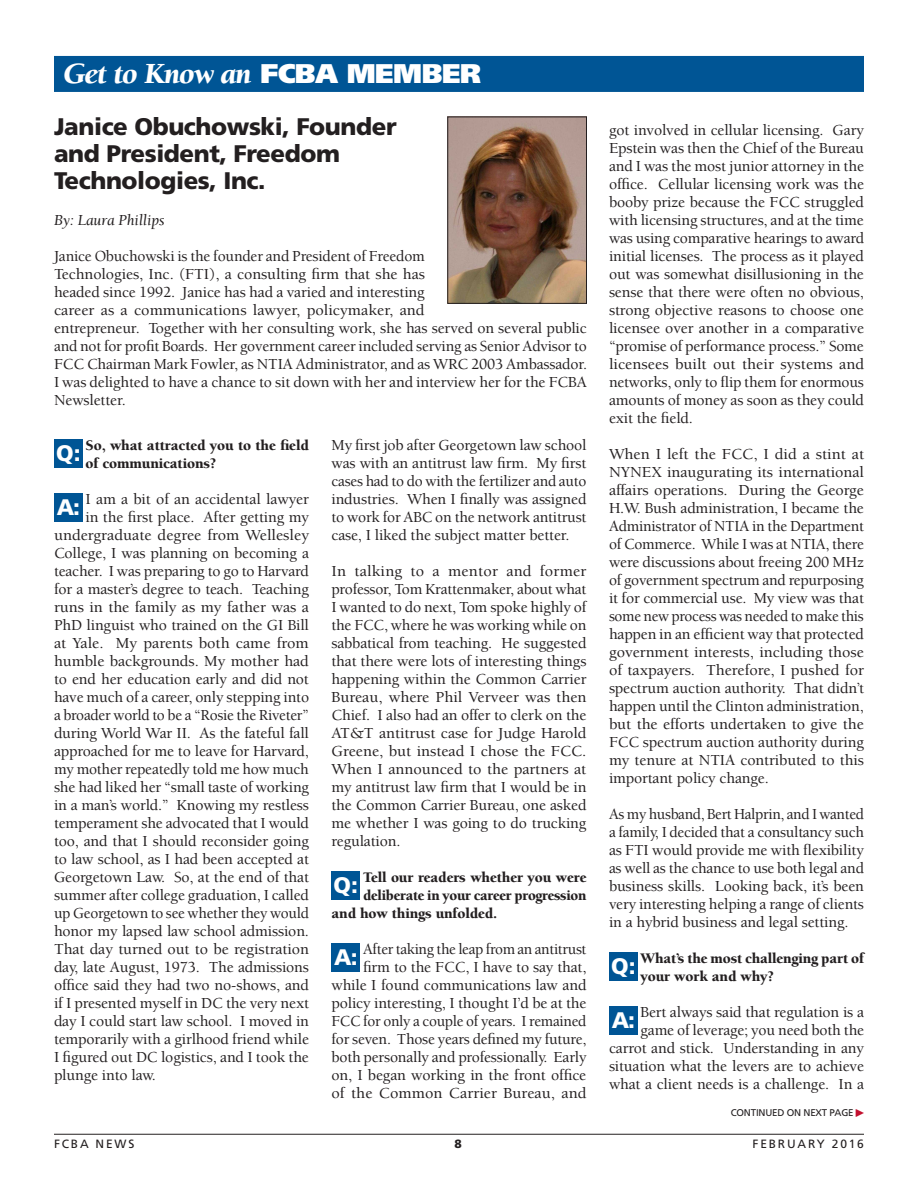
<style>
.page{position:relative;width:918px;height:1188px;background:#fff}
.page>*{position:absolute;margin:0;border:0;box-sizing:border-box;transform-origin:0 0}
.Section_Head{font:italic 900 30px "Berkeley";letter-spacing:-.015em;color:#fff}
.Headline{font:900 24px/27px "Frutiger";letter-spacing:-.015em;color:#231f20}
.t1{font:900 22.5px "Frutiger";color:#fff}
.t2{font:500 15.75px/18px "Berkeley";letter-spacing:-.01em;color:#231f20;text-align:justify}
.t3{font:italic 15.75px "Berkeley";letter-spacing:-.01em;color:#231f20}
.t4{font:900 15px/18px "Berkeley";letter-spacing:-.01em;color:#231f20}
.t5{font:12px "Frutiger";letter-spacing:.15em;color:#231f20}
.t6{font:900 12px "Frutiger";color:#231f20}
.Continued_On{font:9.75px "Frutiger";letter-spacing:-.02em;color:#231f20}
.s1{font-family:"Frutiger";font-style:normal;font-size:27px}
</style>
<div class="page">
<hr style="left:54px;top:1134px;width:810px;height:1px;background:#231f20">
<div style="left:54px;top:56px;width:810px;height:36px;background:#005595"></div>
<img style="left:449px;top:119px;width:136px;height:183px">
<div style="left:447px;top:117px;width:140px;height:187px;border:1px solid #231f20"></div>
<div style="left:54px;top:439px;width:29px;height:29px;background:#005595"></div>
<div style="left:54px;top:493px;width:29px;height:29px;background:#005595"></div>
<div style="left:332px;top:871px;width:28px;height:29px;background:#005595"></div>
<div style="left:332px;top:943px;width:28px;height:29px;background:#005595"></div>
<div style="left:609px;top:952px;width:29px;height:29px;background:#005595"></div>
<div style="left:609px;top:1006px;width:29px;height:29px;background:#005595"></div>
<p class="Section_Head" style="left:63px;top:58px;width:420px">Get to Know an <span class="s1">FCBA MEMBER</span></p>
<p class="Headline" style="left:54px;top:113px;width:344px">Janice Obuchowski, Founder and President, Freedom<br>Technologies, Inc.</p>
<p class="t3" style="left:54px;top:212px;width:112px">By: Laura Phillips</p>
<p class="t2" style="left:54px;top:247px;width:535px;text-align:left">Janice Obuchowski is the founder and President of Freedom<br>Technologies, Inc. (FTI), a consulting firm that she has<br>headed since 1992. Janice has had a varied and interesting<br>career as a communications lawyer, policymaker, and<br>entrepreneur. Together with her consulting work, she has served on several public and not for profit Boards. Her government career included serving as Senior Advisor to FCC Chairman Mark Fowler, as NTIA Administrator, and as WRC 2003 Ambassador.<br>I was delighted to have a chance to sit down with her and interview her for the FCBA Newsletter.</p>
<p class="t1" style="left:56px;top:439px;width:26px">Q:</p>
<p class="t4" style="left:86px;top:437px;width:225px">So, what attracted you to the field of communications?</p>
<p class="t1" style="left:57px;top:493px;width:25px">A:</p>
<p class="t2" style="left:86px;top:490px;width:225px">I am a bit of an accidental lawyer</p>
<p class="t2" style="left:86px;top:508px;width:225px">in the first place. After getting my</p>
<p class="t2" style="left:54px;top:526px;width:257px">undergraduate degree from Wellesley</p>
<p class="t2" style="left:54px;top:544px;width:257px">College, I was planning on becoming a</p>
<p class="t2" style="left:54px;top:562px;width:256px">teacher. I was preparing to go to Harvard</p>
<p class="t2" style="left:54px;top:580px;width:256px">for a master’s degree to teach. Teaching</p>
<p class="t2" style="left:54px;top:598px;width:257px">runs in the family as my father was a</p>
<p class="t2" style="left:54px;top:616px;width:257px">PhD linguist who trained on the GI Bill</p>
<p class="t2" style="left:54px;top:634px;width:256px">at Yale. My parents both came from</p>
<p class="t2" style="left:54px;top:652px;width:256px">humble backgrounds. My mother had</p>
<p class="t2" style="left:54px;top:670px;width:256px">to end her education early and did not</p>
<p class="t2" style="left:54px;top:688px;width:257px">have much of a career, only stepping into</p>
<p class="t2" style="left:54px;top:706px;width:256px">a broader world to be a “Rosie the Riveter”</p>
<p class="t2" style="left:54px;top:724px;width:256px">during World War II. As the fateful fall</p>
<p class="t2" style="left:54px;top:742px;width:257px">approached for me to leave for Harvard,</p>
<p class="t2" style="left:54px;top:760px;width:256px">my mother repeatedly told me how much</p>
<p class="t2" style="left:54px;top:778px;width:257px">she had liked her “small taste of working</p>
<p class="t2" style="left:54px;top:796px;width:257px">in a man’s world.” Knowing my restless</p>
<p class="t2" style="left:54px;top:814px;width:257px">temperament she advocated that I would</p>
<p class="t2" style="left:54px;top:832px;width:257px">too, and that I should reconsider going</p>
<p class="t2" style="left:54px;top:850px;width:256px">to law school, as I had been accepted at</p>
<p class="t2" style="left:54px;top:868px;width:257px">Georgetown Law. So, at the end of that</p>
<p class="t2" style="left:54px;top:886px;width:257px">summer after college graduation, I called</p>
<p class="t2" style="left:54px;top:904px;width:257px">up Georgetown to see whether they would</p>
<p class="t2" style="left:54px;top:922px;width:257px">honor my lapsed law school admission.</p>
<p class="t2" style="left:54px;top:940px;width:256px">That day turned out to be registration</p>
<p class="t2" style="left:54px;top:958px;width:257px">day, late August, 1973. The admissions</p>
<p class="t2" style="left:54px;top:976px;width:256px">office said they had two no-shows, and</p>
<p class="t2" style="left:54px;top:994px;width:257px">if I presented myself in DC the very next</p>
<p class="t2" style="left:54px;top:1012px;width:257px">day I could start law school. I moved in</p>
<p class="t2" style="left:54px;top:1030px;width:257px">temporarily with a girlhood friend while</p>
<p class="t2" style="left:54px;top:1048px;width:256px">I figured out DC logistics, and I took the</p>
<p class="t2" style="left:54px;top:1066px;width:103px">plunge into law.</p>
<p class="t2" style="left:332px;top:436px;width:257px">My first job after Georgetown law school was with an antitrust law firm. My first cases had to do with the fertilizer and auto industries. When I finally was assigned to work for ABC on the network antitrust case, I liked the subject matter better.</p>
<p class="t2" style="left:332px;top:562px;width:257px">In talking to a mentor and former professor, Tom Krattenmaker, about what I wanted to do next, Tom spoke highly of the FCC, where he was working while on sabbatical from teaching. He suggested that there were lots of interesting things happening within the Common Carrier Bureau, where Phil Verveer was then Chief. I also had an offer to clerk on the AT&amp;T antitrust case for Judge Harold Greene, but instead I chose the FCC.<br>When I announced to the partners at my antitrust law firm that I would be in the Common Carrier Bureau, one asked me whether I was going to do trucking regulation.</p>
<p class="t1" style="left:334px;top:871px;width:26px">Q:</p>
<p class="t4" style="left:363px;top:869px;width:225px">Tell our readers whether you were</p>
<p class="t4" style="left:363px;top:887px;width:225px">deliberate in your career progression</p>
<p class="t4" style="left:332px;top:905px;width:167px">and how things unfolded.</p>
<p class="t1" style="left:334px;top:943px;width:25px">A:</p>
<p class="t2" style="left:332px;top:940px;width:257px;text-align:right">After taking the leap from an antitrust<br>firm to the FCC, I have to say that, while I found communications law and policy interesting, I thought I’d be at the FCC for only a couple of years. I remained for seven. Those years defined my future, both personally and professionally. Early on, I began working in the front office of the Common Carrier Bureau, and</p>
<p class="t2" style="left:609px;top:121px;width:257px">got involved in cellular licensing. Gary Epstein was then the Chief of the Bureau and I was the most junior attorney in the office. Cellular licensing work was the booby prize because the FCC struggled with licensing structures, and at the time was using comparative hearings to award initial licenses. The process as it played out was somewhat disillusioning in the sense that there were often no obvious, strong objective reasons to choose one licensee over another in a comparative “promise of performance process.” Some licensees built out their systems and networks, only to flip them for enormous amounts of money as soon as they could exit the field.</p>
<p class="t2" style="left:609px;top:445px;width:257px">When I left the FCC, I did a stint at NYNEX inaugurating its international affairs operations. During the George H.W. Bush administration, I became the Administrator of NTIA in the Department of Commerce. While I was at NTIA, there were discussions about freeing 200 MHz of government spectrum and repurposing it for commercial use. My view was that some new process was needed to make this happen in an efficient way that protected government interests, including those of taxpayers. Therefore, I pushed for spectrum auction authority. That didn’t happen until the Clinton administration, but the efforts undertaken to give the FCC spectrum auction authority during my tenure at NTIA contributed to this important policy change.</p>
<p class="t2" style="left:609px;top:805px;width:257px">As my husband, Bert Halprin, and I wanted a family, I decided that a consultancy such as FTI would provide me with flexibility as well as the chance to use both legal and business skills. Looking back, it’s been very interesting helping a range of clients in a hybrid business and legal setting.</p>
<p class="t1" style="left:611px;top:952px;width:26px">Q:</p>
<p class="t4" style="left:641px;top:950px;width:225px">What’s the most challenging part of your work and why?</p>
<p class="t1" style="left:612px;top:1006px;width:25px">A:</p>
<p class="t2" style="left:609px;top:1003px;width:257px;text-align:right">Bert always said that regulation is a game of leverage; you need both the carrot and stick. Understanding in any situation what the levers are to achieve what a client needs is a challenge. In a</p>
<p class="Continued_On" style="left:731px;top:1107px;width:124px">CONTINUED ON NEXT PAGE</p>
<p class="t5" style="left:54px;top:1137px;width:82px">FCBA NEWS</p>
<p class="t6" style="left:454px;top:1137px;width:9px">8</p>
<p class="t5" style="left:753px;top:1137px;width:113px">FEBRUARY 2016</p>
</div>
